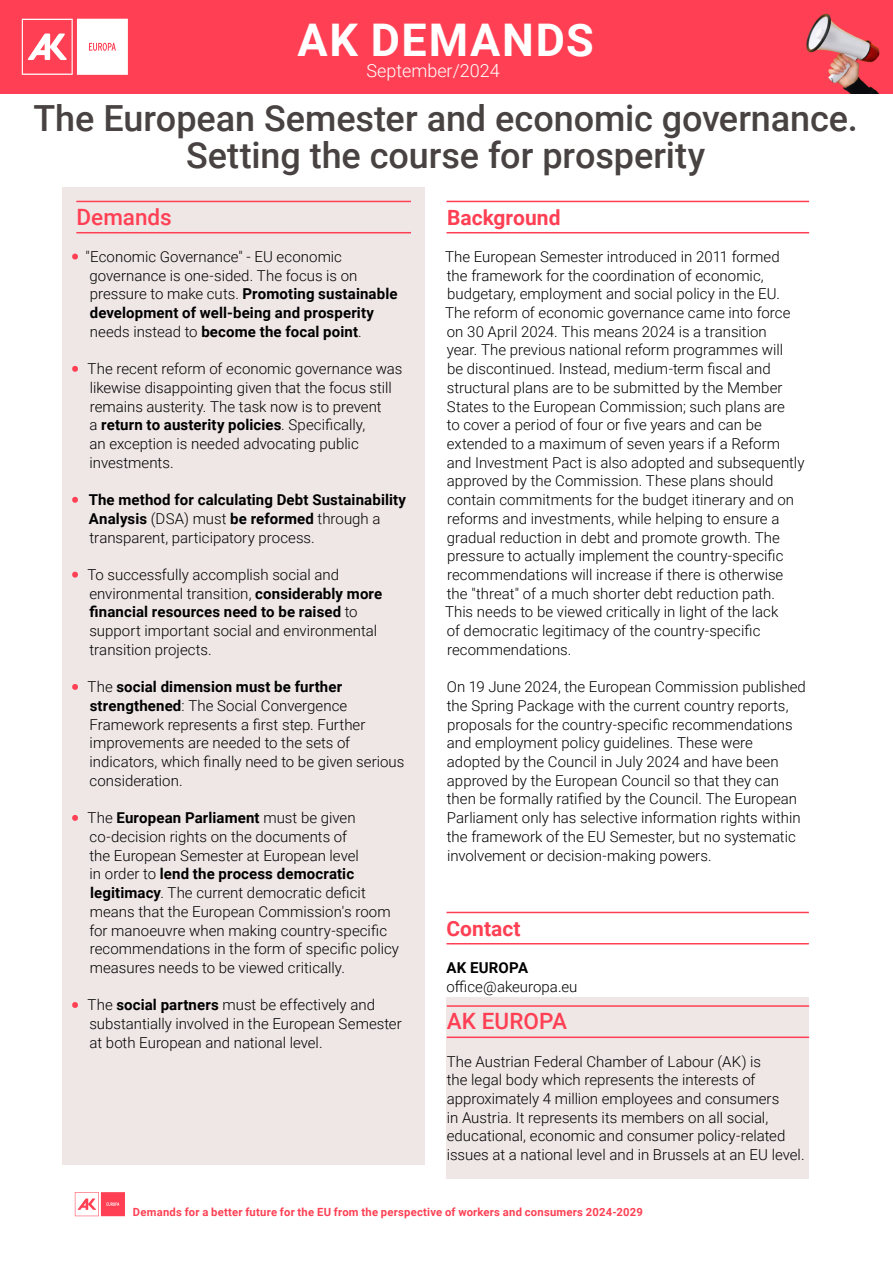
<style>
.page{position:relative;width:893px;height:1263px;background:#fff}
.page>*{position:absolute;margin:0;border:0;box-sizing:border-box;transform-origin:0 0}
.t1{font:700 45px "Roboto";letter-spacing:.04em;color:#fff}
.t2{font:500 36px/37.3px "Roboto";letter-spacing:-.005em;color:#484242;text-align:center}
.t3{font:500 22.5px "Roboto";color:#ff4054}
.t4{font:700 21px "Roboto";color:#ff4054}
.t5{font:300 18px "Roboto";color:#fff}
.t6{font:300 15px/18.8px "Roboto";color:#000}
.t7{font:700 15px/18.8px "Roboto";letter-spacing:.01em;color:#000}
.t8{font:700 11.25px "Roboto";letter-spacing:.02em;color:#ff4054}
.s1{color:#ff4054}
.s2{font-weight:700}
.s3{font-weight:300;color:#ff4054}
.s4{font-weight:300}
</style>
<div class="page">
<svg style="left:75px;top:1192px;width:50px;height:24px"></svg>
<div style="left:446px;top:997px;width:363px;height:182px;background:#efe6e6"></div>
<div style="left:0;top:0;width:893px;height:94px;background:#ff4054"></div>
<svg style="left:22px;top:19px;width:106px;height:56px"></svg>
<div style="left:62px;top:187px;width:363px;height:978px;background:#efe6e6"></div>
<hr style="left:76px;top:201px;width:335px;height:1px;background:#ff4054">
<hr style="left:76px;top:232px;width:335px;height:1px;background:#ff4054">
<hr style="left:446px;top:201px;width:363px;height:1px;background:#ff4054">
<hr style="left:446px;top:232px;width:363px;height:1px;background:#ff4054">
<hr style="left:447px;top:1005px;width:362px;height:2px;background:#ff4054">
<hr style="left:447px;top:1036px;width:362px;height:2px;background:#ff4054">
<hr style="left:446px;top:912px;width:363px;height:1px;background:#ff4054">
<hr style="left:446px;top:943px;width:363px;height:1px;background:#ff4054">
<img style="left:806px;top:13px;width:74px;height:81px">
<h1 class="t1" style="left:297px;top:8px;width:298px">AK DEMANDS</h1>
<p class="t5" style="left:366px;top:58px;width:135px">September/2024</p>
<h2 class="t2" style="left:33px;top:98px;width:826px">The European Semester and economic governance.<br>Setting the course for prosperity</h2>
<h3 class="t3" style="left:77px;top:201px;width:97px">Demands</h3>
<p class="t6" style="left:90px;top:247px;width:310px;text-indent:-17px"><span class="s1">•</span> "Economic Governance" - EU economic governance is one-sided. The focus is on pressure to make cuts. <span class="s2">Promoting sustainable development of well-being and prosperity </span>needs instead to <span class="s2">become the focal point</span>.</p>
<p class="t6" style="left:90px;top:359px;width:314px;text-indent:-17px"><span class="s1">•</span> The recent reform of economic governance was likewise disappointing given that the focus still remains austerity. The task now is to prevent<br>a <span class="s2">return to austerity policies</span>. Specifically,<br>an exception is needed advocating public investments.</p>
<p class="t7" style="left:89px;top:490px;width:319px;text-indent:-16px"><span class="s3">•</span> The method for calculating Debt Sustainability<br>Analysis <span class="s4">(DSA) must</span> be reformed <span class="s4">through a transparent, participatory process.</span></p>
<p class="t6" style="left:89px;top:565px;width:294px;text-indent:-17px"><span class="s1">•</span> To successfully accomplish social and environmental transition, <span class="s2">considerably more financial resources need to be raised</span> to support important social and environmental transition projects.</p>
<p class="t6" style="left:90px;top:677px;width:316px;text-indent:-17px"><span class="s1">•</span> The <span class="s2">social dimension must be further strengthened</span>: The Social Convergence Framework represents a first step. Further improvements are needed to the sets of indicators, which finally need to be given serious consideration.</p>
<p class="t6" style="left:89px;top:808px;width:311px;text-indent:-17px"><span class="s1">•</span> The <span class="s2">European Parliament</span> must be given co-decision rights on the documents of<br>the European Semester at European level<br>in order to <span class="s2">lend the process democratic legitimacy</span>. The current democratic deficit means that the European Commission's room for manoeuvre when making country-specific recommendations in the form of specific policy measures needs to be viewed critically.</p>
<p class="t6" style="left:89px;top:995px;width:314px;text-indent:-17px"><span class="s1">•</span> The <span class="s2">social partners</span> must be effectively and substantially involved in the European Semester at both European and national level.</p>
<h3 class="t4" style="left:447px;top:202px;width:115px">Background</h3>
<p class="t6" style="left:445px;top:247px;width:361px">The European Semester introduced in 2011 formed<br>the framework for the coordination of economic, budgetary, employment and social policy in the EU.<br>The reform of economic governance came into force on 30 April 2024. This means 2024 is a transition<br>year. The previous national reform programmes will<br>be discontinued. Instead, medium-term fiscal and structural plans are to be submitted by the Member States to the European Commission; such plans are<br>to cover a period of four or five years and can be extended to a maximum of seven years if a Reform and Investment Pact is also adopted and subsequently approved by the Commission. These plans should contain commitments for the budget itinerary and on reforms and investments, while helping to ensure a gradual reduction in debt and promote growth. The pressure to actually implement the country-specific recommendations will increase if there is otherwise the "threat" of a much shorter debt reduction path.<br>This needs to be viewed critically in light of the lack<br>of democratic legitimacy of the country-specific recommendations.</p>
<p class="t6" style="left:447px;top:677px;width:361px">On 19 June 2024, the European Commission published the Spring Package with the current country reports, proposals for the country-specific recommendations and employment policy guidelines. These were adopted by the Council in July 2024 and have been approved by the European Council so that they can then be formally ratified by the Council. The European Parliament only has selective information rights within the framework of the EU Semester, but no systematic involvement or decision-making powers.</p>
<h3 class="t4" style="left:446px;top:913px;width:76px">Contact</h3>
<p class="t7" style="left:446px;top:958px;width:83px">AK EUROPA</p>
<p class="t6" style="left:446px;top:976px;width:133px">office@akeuropa.eu</p>
<h3 class="t3" style="left:447px;top:1005px;width:122px">AK EUROPA</h3>
<p class="t6" style="left:447px;top:1051px;width:359px">The Austrian Federal Chamber of Labour (AK) is<br>the legal body which represents the interests of approximately 4 million employees and consumers<br>in Austria. It represents its members on all social, educational, economic and consumer policy-related issues at a national level and in Brussels at an EU level.</p>
<p class="t8" style="left:133px;top:1204px;width:511px">Demands for a better future for the EU from the perspective of workers and consumers 2024-2029</p>
</div>
